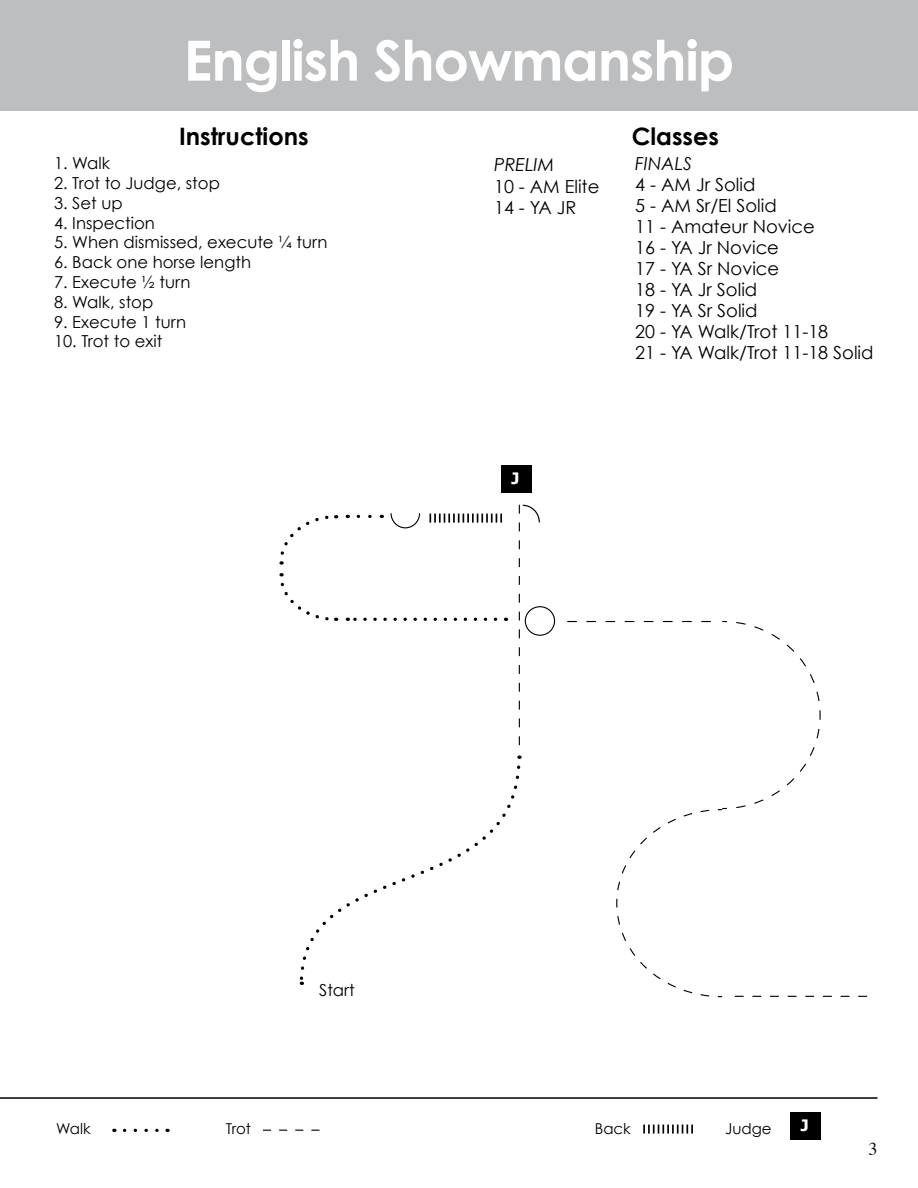
<style>
.page{position:relative;width:918px;height:1188px;background:#fff}
.page>*{position:absolute;margin:0;border:0;box-sizing:border-box;transform-origin:0 0}
.t1{font:700 55.5px "Century Gothic";letter-spacing:-.02em;color:#fff}
.t2{font:700 24px "Century Gothic";color:#000}
.t3{font:18px/21px "Century Gothic";color:#000}
.t4{font:italic 18px "Century Gothic";color:#000}
.t5{font:18px "Times";color:#000}
.t6{font:16.5px "Century Gothic";color:#000}
.t7{font:700 15.75px "Tahoma";color:#fff}
.t8{font:15px "Century Gothic";color:#000}
</style>
<div class="page">
<hr style="left:0;top:1097px;width:878px;height:2px;background:#000">
<div style="left:0;top:0;width:918px;height:111px;background:#bcbec0"></div>
<svg style="left:125px;top:1129px;width:43px;height:3px"></svg>
<svg style="left:263px;top:1130px;width:56px;height:1px"></svg>
<svg style="left:643px;top:1125px;width:50px;height:9px"></svg>
<div style="left:790px;top:1112px;width:31px;height:28px;background:#000"></div>
<svg style="left:429px;top:514px;width:73px;height:9px"></svg>
<svg style="left:519px;top:504px;width:21px;height:241px"></svg>
<div style="left:501px;top:465px;width:30px;height:27px;background:#000"></div>
<svg style="left:299px;top:765px;width:222px;height:217px"></svg>
<svg style="left:279px;top:573px;width:58px;height:48px"></svg>
<svg style="left:279px;top:515px;width:58px;height:50px"></svg>
<svg style="left:390px;top:513px;width:31px;height:16px"></svg>
<div style="left:525px;top:606px;width:30px;height:30px;border:1px solid #000;border-radius:50%"></div>
<svg style="left:347px;top:618px;width:149px;height:3px"></svg>
<svg style="left:347px;top:515px;width:23px;height:3px"></svg>
<svg style="left:567px;top:621px;width:300px;height:377px"></svg>
<h1 class="t1" style="left:184px;top:26px;width:552px">English Showmanship</h1>
<h2 class="t2" style="left:179px;top:121px;width:131px">Instructions</h2>
<h2 class="t2" style="left:632px;top:121px;width:89px">Classes</h2>
<p class="t6" style="left:54px;top:153px;width:58px">1. Walk</p>
<p class="t6" style="left:54px;top:173px;width:167px">2. Trot to Judge, stop</p>
<p class="t6" style="left:54px;top:193px;width:70px">3. Set up</p>
<p class="t6" style="left:54px;top:213px;width:102px">4. Inspection</p>
<p class="t6" style="left:54px;top:232px;width:275px">5. When dismissed, execute ¼ turn</p>
<p class="t6" style="left:54px;top:252px;width:199px">6. Back one horse length</p>
<p class="t6" style="left:54px;top:272px;width:138px">7. Execute ½ turn</p>
<p class="t6" style="left:54px;top:292px;width:101px">8. Walk, stop</p>
<p class="t6" style="left:54px;top:312px;width:134px">9. Execute 1 turn</p>
<p class="t6" style="left:54px;top:331px;width:110px">10. Trot to exit</p>
<p class="t4" style="left:494px;top:154px;width:62px">PRELIM</p>
<p class="t3" style="left:494px;top:175px;width:107px;line-height:21.6px">10 - AM Elite<br>14 - YA JR</p>
<p class="t4" style="left:635px;top:153px;width:58px">FINALS</p>
<p class="t3" style="left:635px;top:174px;width:240px">4 - AM Jr Solid<br>5 - AM Sr/El Solid<br>11 - Amateur Novice<br>16 - YA Jr Novice<br>17 - YA Sr Novice<br>18 - YA Jr Solid<br>19 - YA Sr Solid<br>20 - YA Walk/Trot 11-18<br>21 - YA Walk/Trot 11-18 Solid</p>
<p class="t7" style="left:512px;top:467px;width:9px">J</p>
<p class="t6" style="left:319px;top:980px;width:37px">Start</p>
<p class="t8" style="left:56px;top:1120px;width:36px">Walk</p>
<p class="t8" style="left:226px;top:1120px;width:27px">Trot</p>
<p class="t8" style="left:595px;top:1120px;width:38px">Back</p>
<p class="t8" style="left:725px;top:1120px;width:48px">Judge</p>
<p class="t7" style="left:801px;top:1114px;width:9px">J</p>
<p class="t5" style="left:868px;top:1132px;width:10px">3</p>
</div>
